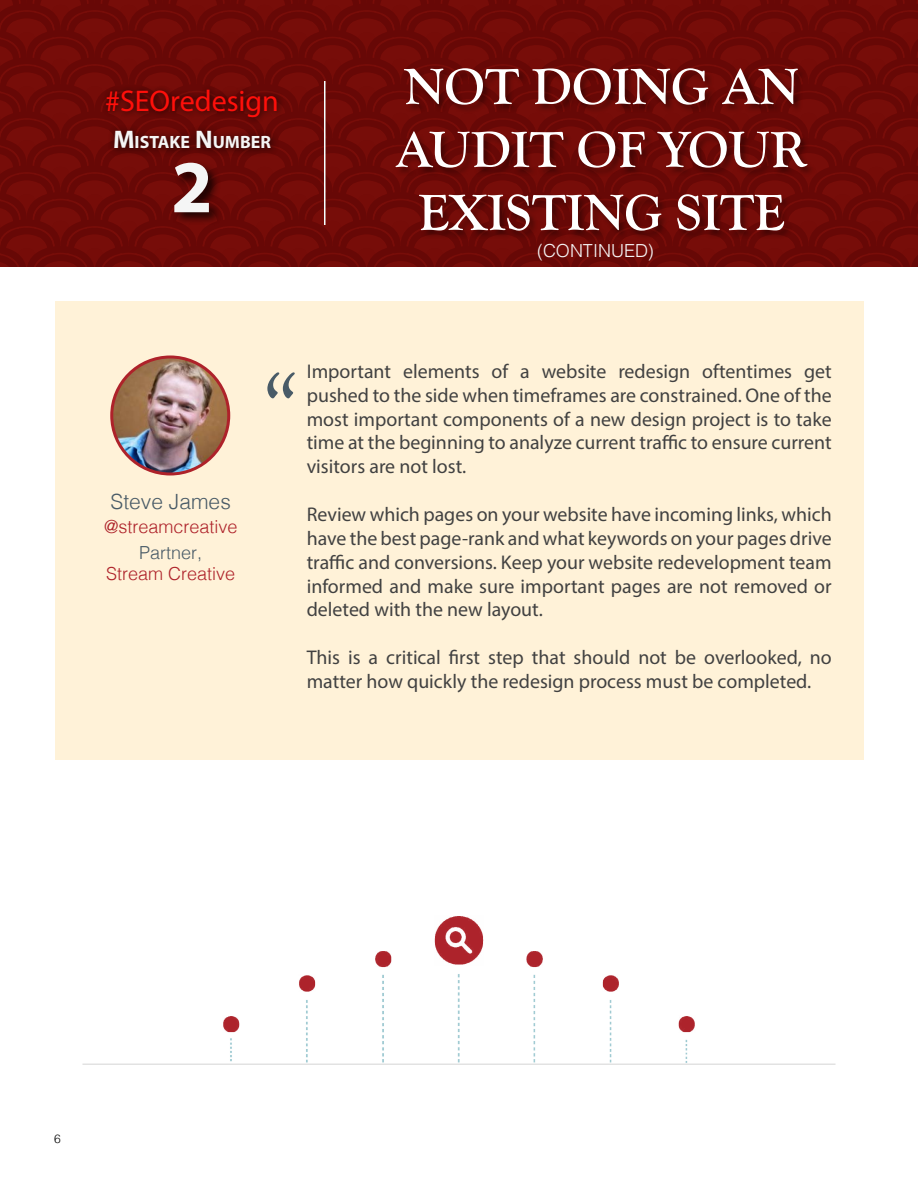
<style>
.page{position:relative;width:918px;height:1188px;background:#fff}
.page>*{position:absolute;margin:0;border:0;box-sizing:border-box;transform-origin:0 0}
.t1{font:italic 99px "Goudy Old Style T";color:#495b67}
.t2{font:700 75px "Myriad Pro";color:#f5f5f5}
.t3{font:700 52.5px/63px "Goudy Old Style T";color:#fff;text-align:center}
.t4{font:30px "Myriad Pro";color:#ff100b}
.t5{font:300 21px "Helvetica";color:#495b67}
.t6{font:19.8px/23.9px "Myriad Pro";color:#414141;text-align:justify}
.t7{font:300 18px "Helvetica";color:#ae222a}
.t8{font:300 18px "Helvetica";color:#f5f5f5}
.t9{font:300 18px "Helvetica";color:#495b67}
.t10{font:700 17.85px "Myriad Pro";color:#f5f5f5}
.t11{font:300 12px "Helvetica";color:#000}
.s1{font-size:25.5px}
</style>
<div class="page">
<div style="left:0;top:0;width:918px;height:267px;background:linear-gradient(to right,#6e0a07,#6e0a07)"></div>
<div style="left:395px;top:68px;width:421px;height:171px;background:#000;opacity:.36"></div>
<div style="left:102px;top:84px;width:183px;height:40px;background:#000;opacity:.75"></div>
<div style="left:108px;top:124px;width:171px;height:33px;background:#000;opacity:.75"></div>
<div style="left:172px;top:161px;width:51px;height:65px;background:#000;opacity:.75"></div>
<hr style="left:324px;top:81px;width:2px;height:144px;background:#f5ffff">
<div style="left:56px;top:302px;width:808px;height:458px;background:#fff2d8"></div>
<img style="left:112px;top:357px;width:117px;height:117px;border-radius:58px">
<div style="left:110px;top:356px;width:120px;height:120px;border:3px solid #ae222a;border-radius:50%"></div>
<img style="left:203px;top:916px;width:512px;height:148px">
<hr style="left:82px;top:1064px;width:754px;height:1px;background:#e2e2e2">
<h3 class="t4" style="left:105px;top:82px;width:175px">#SEOredesign</h3>
<p class="t10" style="left:113px;top:130px;width:159px"><span class="s1">M</span>ISTAKE <span class="s1">N</span>UMBER</p>
<h2 class="t2" style="left:171px;top:138px;width:43px">2</h2>
<h3 class="t3" style="left:396px;top:56px;width:412px">NOT DOING AN<br>AUDIT OF YOUR<br>EXISTING SITE</h3>
<p class="t8" style="left:537px;top:236px;width:118px">(CONTINUED)</p>
<p class="t5" style="left:111px;top:483px;width:122px">Steve James</p>
<p class="t9" style="left:139px;top:537px;width:65px">Partner,</p>
<p class="t7" style="left:106px;top:559px;width:131px">Stream Creative</p>
<p class="t7" style="left:104px;top:512px;width:135px">@streamcreative</p>
<h1 class="t1" style="left:257px;top:355px;width:39px">“</h1>
<p class="t6" style="left:307px;top:359px;width:527px">Important elements of a website redesign oftentimes get pushed to the side when timeframes are constrained. One of the most important components of a new design project is to take time at the beginning to analyze current traffic to ensure current visitors are not lost.</p>
<p class="t6" style="left:307px;top:502px;width:527px">Review which pages on your website have incoming links, which have the best page-rank and what keywords on your pages drive traffic and conversions. Keep your website redevelopment team informed and make sure important pages are not removed or deleted with the new layout.</p>
<p class="t6" style="left:307px;top:645px;width:527px">This is a critical first step that should not be overlooked, no matter how quickly the redesign process must be completed.</p>
<p class="t11" style="left:54px;top:1128px;width:8px">6</p>
</div>
